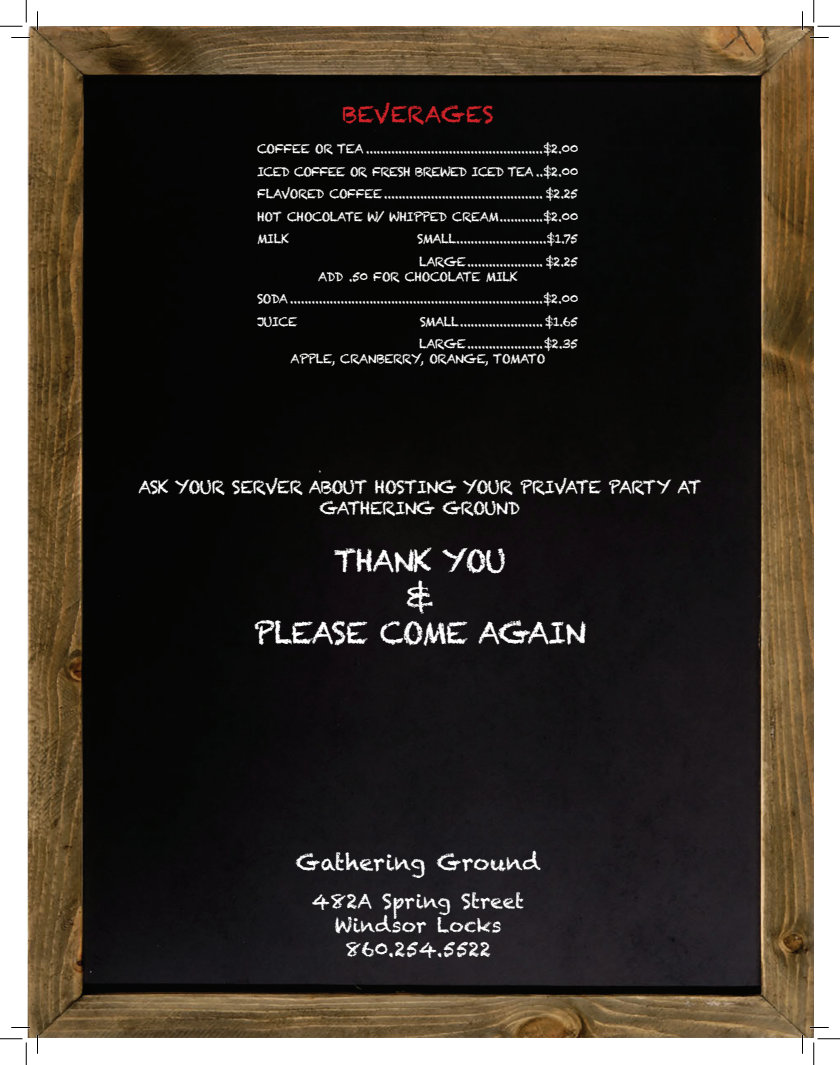
<style>
.page{position:relative;width:840px;height:1065px;background:#fff}
.page>*{position:absolute;margin:0;border:0;box-sizing:border-box;transform-origin:0 0}
.t1{font:30px "Chalkduster";letter-spacing:-.05em;color:#fff}
.t2{font:22.5px "Chalkduster";color:#fff}
.t3{font:22.5px "Chalkduster";color:#d1232a}
.t4{font:20px "Chalkduster";color:#fff}
.t5{font:17.5px "Chalkduster";letter-spacing:-.05em;color:#fff}
.t6{font:12.5px "Chalkduster";letter-spacing:-.05em;color:#fff}
.t7{font:12.5px "Chalkduster";letter-spacing:-.075em;color:#fff}
</style>
<div class="page">
<img style="left:28px;top:26px;width:786px;height:1012px">
<svg style="left:11px;top:37px;width:19px;height:1px"></svg>
<svg style="left:810px;top:37px;width:19px;height:1px"></svg>
<svg style="left:11px;top:1027px;width:19px;height:1px"></svg>
<svg style="left:810px;top:1027px;width:19px;height:1px"></svg>
<svg style="left:37px;top:11px;width:1px;height:19px"></svg>
<svg style="left:37px;top:1035px;width:1px;height:19px"></svg>
<svg style="left:802px;top:11px;width:1px;height:19px"></svg>
<svg style="left:802px;top:1035px;width:1px;height:19px"></svg>
<svg style="left:0;top:0;width:27px;height:27px"></svg>
<svg style="left:0;top:1039px;width:27px;height:26px"></svg>
<svg style="left:814px;top:0;width:26px;height:27px"></svg>
<svg style="left:814px;top:1039px;width:26px;height:26px"></svg>
<p class="t3" style="left:342px;top:101px;width:153px">BEVERAGES</p>
<p class="t6" style="left:257px;top:142px;width:323px">COFFEE OR TEA .................................................$2.00</p>
<p class="t7" style="left:257px;top:164px;width:323px">ICED COFFEE OR FRESH BREWED ICED TEA ..$2.00</p>
<p class="t6" style="left:257px;top:187px;width:323px">FLAVORED COFFEE............................................ $2.25</p>
<p class="t6" style="left:257px;top:209px;width:323px">HOT CHOCOLATE W/ WHIPPED CREAM............$2.00</p>
<p class="t6" style="left:257px;top:232px;width:34px">MILK</p>
<p class="t6" style="left:417px;top:232px;width:163px">SMALL.........................$1.75</p>
<p class="t6" style="left:419px;top:254px;width:161px">LARGE..................... $2.25</p>
<p class="t6" style="left:318px;top:269px;width:201px">ADD .50 FOR CHOCOLATE MILK</p>
<p class="t6" style="left:257px;top:292px;width:323px">SODA ......................................................................$2.00</p>
<p class="t6" style="left:257px;top:314px;width:42px">JUICE</p>
<p class="t6" style="left:420px;top:314px;width:160px">SMALL....................... $1.65</p>
<p class="t6" style="left:419px;top:337px;width:161px">LARGE.....................$2.35</p>
<p class="t6" style="left:290px;top:352px;width:257px">APPLE, CRANBERRY, ORANGE, TOMATO</p>
<p class="t5" style="left:138px;top:477px;width:565px">ASK YOUR SERVER ABOUT HOSTING YOUR PRIVATE PARTY AT</p>
<p class="t5" style="left:320px;top:498px;width:202px">GATHERING GROUND</p>
<p class="t1" style="left:334px;top:544px;width:174px">THANK YOU</p>
<p class="t1" style="left:406px;top:580px;width:29px">&amp;</p>
<p class="t1" style="left:254px;top:616px;width:334px">PLEASE COME AGAIN</p>
<p class="t2" style="left:296px;top:850px;width:246px">Gathering Ground</p>
<p class="t4" style="left:312px;top:889px;width:214px">482A Spring Street</p>
<p class="t4" style="left:335px;top:913px;width:168px">Windsor Locks</p>
<p class="t4" style="left:345px;top:937px;width:147px">860.254.5522</p>
</div>
